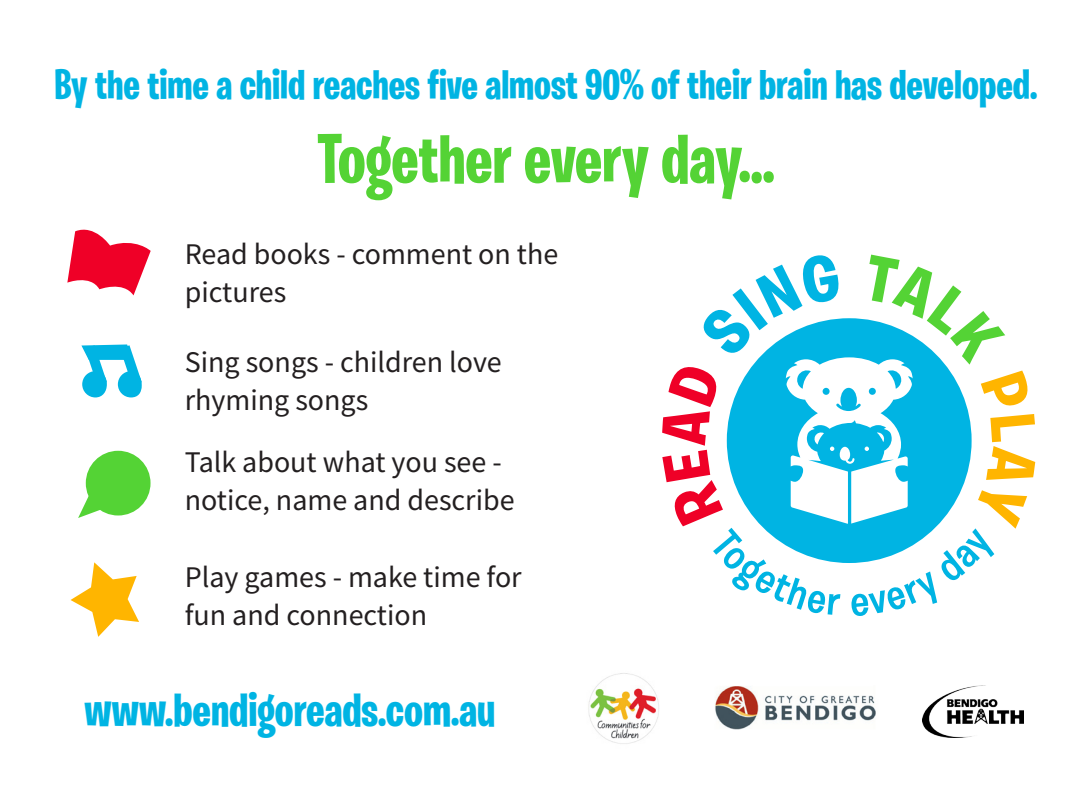
<style>
.page{position:relative;width:1092px;height:787px;background:#fff}
.page>*{position:absolute;margin:0;border:0;box-sizing:border-box;transform-origin:0 0}
.t1{font:700 70px "Burbank Big Condensed";color:#54d335}
.t2{font:700 47.5px "Burbank Big Condensed";color:#00b4e3}
.t3{font:700 42.5px "Burbank Big Condensed";color:#00b4e3}
.t4{font:30px/37.5px "Source Sans Pro";color:#231f20}
</style>
<div class="page">
<svg style="left:662px;top:254px;width:373px;height:362px"></svg>
<svg style="left:726px;top:318px;width:245px;height:245px;fill:#00b4e3"></svg>
<svg style="left:67px;top:229px;width:84px;height:66px"></svg>
<svg style="left:81px;top:344px;width:61px;height:53px"></svg>
<svg style="left:70px;top:562px;width:69px;height:75px"></svg>
<div style="left:86px;top:451px;width:64px;height:64px;background:#54d335;border-radius:50%"></div>
<svg style="left:78px;top:487px;width:42px;height:31px"></svg>
<img style="left:588px;top:673px;width:72px;height:71px">
<img style="left:715px;top:686px;width:161px;height:44px">
<img style="left:922px;top:685px;width:101px;height:52px">
<p class="t3" style="left:54px;top:59px;width:984px">By the time a child reaches five almost 90% of their brain has developed.</p>
<p class="t1" style="left:317px;top:117px;width:458px">Together every day…</p>
<p class="t4" style="left:185px;top:235px;width:375px">Read books - comment on the pictures</p>
<p class="t4" style="left:185px;top:343px;width:318px">Sing songs - children love rhyming songs</p>
<p class="t4" style="left:185px;top:443px;width:318px">Talk about what you see -</p>
<p class="t4" style="left:185px;top:480px;width:331px">notice, name and describe</p>
<p class="t4" style="left:185px;top:558px;width:338px">Play games - make time for</p>
<p class="t4" style="left:185px;top:595px;width:244px">fun and connection</p>
<p class="t2" style="left:84px;top:682px;width:412px">www.bendigoreads.com.au</p>
</div>
